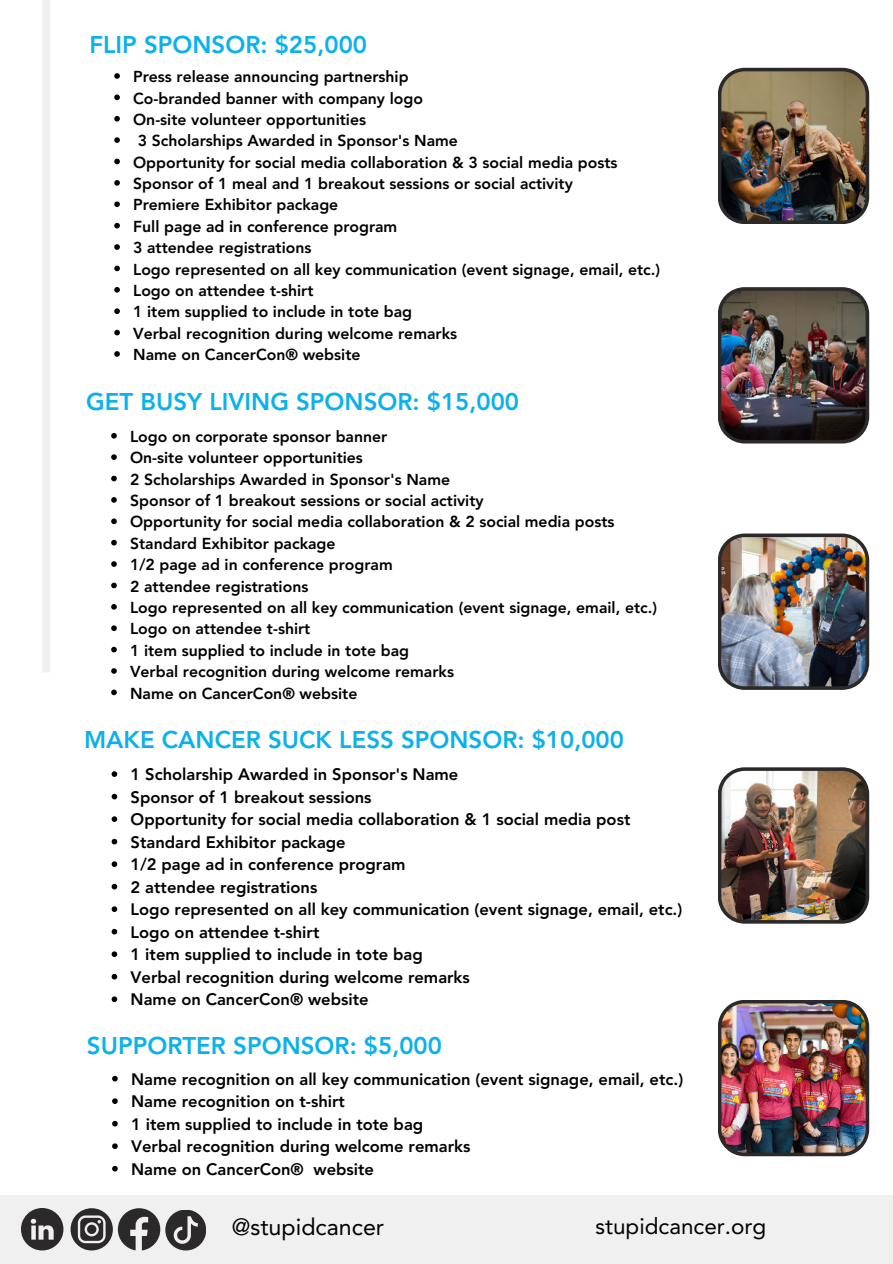
<style>
.page{position:relative;width:893px;height:1264px;background:#fff}
.page>*{position:absolute;margin:0;border:0;box-sizing:border-box;transform-origin:0 0}
.t1{font:800 24px "Avenir";color:#0cb1eb}
.t2{font:23.25px "Avenir LT Std";color:#000}
.t3{font:22.5px "Avenir LT Std";color:#000}
.t4{font:800 16.5px/22.5px "Avenir";color:#000}
.t5{font:800 15.75px/21.3px "Avenir";color:#000}
</style>
<div class="page">
<div style="left:0;top:1194px;width:892px;height:69px;background:#f0f0f0"></div>
<div style="left:42px;top:0;width:8px;height:672px;background:#f0f0f0"></div>
<svg style="left:71px;top:1208px;width:89px;height:42px"></svg>
<div style="left:165px;top:1209px;width:41px;height:41px;background:#2b2929;border-radius:50%"></div>
<svg style="left:174px;top:1216px;width:23px;height:27px"></svg>
<svg style="left:21px;top:1208px;width:42px;height:42px"></svg>
<svg style="left:114px;top:73px;width:6px;height:6px"></svg>
<svg style="left:114px;top:94px;width:6px;height:6px"></svg>
<svg style="left:114px;top:116px;width:6px;height:5px"></svg>
<svg style="left:114px;top:137px;width:6px;height:6px"></svg>
<svg style="left:114px;top:159px;width:6px;height:5px"></svg>
<svg style="left:114px;top:180px;width:6px;height:6px"></svg>
<svg style="left:114px;top:201px;width:6px;height:6px"></svg>
<svg style="left:114px;top:223px;width:6px;height:5px"></svg>
<svg style="left:114px;top:244px;width:6px;height:6px"></svg>
<svg style="left:114px;top:265px;width:6px;height:6px"></svg>
<svg style="left:114px;top:287px;width:6px;height:5px"></svg>
<svg style="left:114px;top:308px;width:6px;height:6px"></svg>
<svg style="left:114px;top:330px;width:6px;height:5px"></svg>
<svg style="left:114px;top:351px;width:6px;height:6px"></svg>
<svg style="left:111px;top:433px;width:6px;height:5px"></svg>
<svg style="left:111px;top:454px;width:6px;height:6px"></svg>
<svg style="left:111px;top:475px;width:6px;height:6px"></svg>
<svg style="left:111px;top:497px;width:6px;height:5px"></svg>
<svg style="left:111px;top:518px;width:6px;height:6px"></svg>
<svg style="left:111px;top:540px;width:6px;height:5px"></svg>
<svg style="left:111px;top:561px;width:6px;height:6px"></svg>
<svg style="left:111px;top:582px;width:6px;height:6px"></svg>
<svg style="left:111px;top:604px;width:6px;height:5px"></svg>
<svg style="left:111px;top:625px;width:6px;height:6px"></svg>
<svg style="left:111px;top:646px;width:6px;height:6px"></svg>
<svg style="left:111px;top:668px;width:6px;height:5px"></svg>
<svg style="left:111px;top:689px;width:6px;height:6px"></svg>
<svg style="left:112px;top:771px;width:5px;height:6px"></svg>
<svg style="left:112px;top:793px;width:5px;height:6px"></svg>
<svg style="left:112px;top:816px;width:5px;height:6px"></svg>
<svg style="left:112px;top:838px;width:5px;height:6px"></svg>
<svg style="left:112px;top:861px;width:5px;height:6px"></svg>
<svg style="left:112px;top:883px;width:5px;height:6px"></svg>
<svg style="left:112px;top:906px;width:5px;height:6px"></svg>
<svg style="left:112px;top:928px;width:5px;height:6px"></svg>
<svg style="left:112px;top:951px;width:5px;height:6px"></svg>
<svg style="left:112px;top:973px;width:5px;height:6px"></svg>
<svg style="left:112px;top:996px;width:5px;height:6px"></svg>
<svg style="left:112px;top:1075px;width:6px;height:6px"></svg>
<svg style="left:112px;top:1098px;width:6px;height:5px"></svg>
<svg style="left:112px;top:1120px;width:6px;height:6px"></svg>
<svg style="left:112px;top:1143px;width:6px;height:5px"></svg>
<svg style="left:112px;top:1165px;width:6px;height:6px"></svg>
<img style="left:718px;top:1000px;width:151px;height:156px">
<img style="left:718px;top:767px;width:151px;height:156px">
<img style="left:718px;top:533px;width:151px;height:157px">
<img style="left:718px;top:287px;width:151px;height:156px">
<img style="left:718px;top:68px;width:151px;height:156px">
<h1 class="t1" style="left:89px;top:27px;width:279px">FLIP SPONSOR: $25,000</h1>
<p class="t5" style="left:133px;top:67px;width:528px">Press release announcing partnership<br>Co-branded banner with company logo<br>On-site volunteer opportunities<br>3 Scholarships Awarded in Sponsor's Name<br>Opportunity for social media collaboration &amp; 3 social media posts Sponsor of 1 meal and 1 breakout sessions or social activity<br>Premiere Exhibitor package<br>Full page ad in conference program<br>3 attendee registrations<br>Logo represented on all key communication (event signage, email, etc.)<br>Logo on attendee t-shirt<br>1 item supplied to include in tote bag<br>Verbal recognition during welcome remarks<br>Name on CancerCon® website</p>
<h1 class="t1" style="left:86px;top:384px;width:434px">GET BUSY LIVING SPONSOR: $15,000</h1>
<p class="t5" style="left:130px;top:426px;width:528px">Logo on corporate sponsor banner<br>On-site volunteer opportunities<br>2 Scholarships Awarded in Sponsor's Name<br>Sponsor of 1 breakout sessions or social activity<br>Opportunity for social media collaboration &amp; 2 social media posts Standard Exhibitor package<br>1/2 page ad in conference program<br>2 attendee registrations<br>Logo represented on all key communication (event signage, email, etc.)<br>Logo on attendee t-shirt<br>1 item supplied to include in tote bag<br>Verbal recognition during welcome remarks<br>Name on CancerCon® website</p>
<h1 class="t1" style="left:84px;top:722px;width:541px">MAKE CANCER SUCK LESS SPONSOR: $10,000</h1>
<p class="t4" style="left:131px;top:764px;width:553px">1 Scholarship Awarded in Sponsor's Name<br>Sponsor of 1 breakout sessions<br>Opportunity for social media collaboration &amp; 1 social media post Standard Exhibitor package<br>1/2 page ad in conference program<br>2 attendee registrations<br>Logo represented on all key communication (event signage, email, etc.)<br>Logo on attendee t-shirt<br>1 item supplied to include in tote bag<br>Verbal recognition during welcome remarks<br>Name on CancerCon® website</p>
<h1 class="t1" style="left:87px;top:1027px;width:356px">SUPPORTER SPONSOR: $5,000</h1>
<p class="t4" style="left:131px;top:1068px;width:553px">Name recognition on all key communication (event signage, email, etc.)<br>Name recognition on t-shirt<br>1 item supplied to include in tote bag<br>Verbal recognition during welcome remarks<br>Name on CancerCon® website</p>
<h2 class="t2" style="left:232px;top:1212px;width:154px">@stupidcancer</h2>
<h3 class="t3" style="left:595px;top:1213px;width:172px">stupidcancer.org</h3>
</div>
